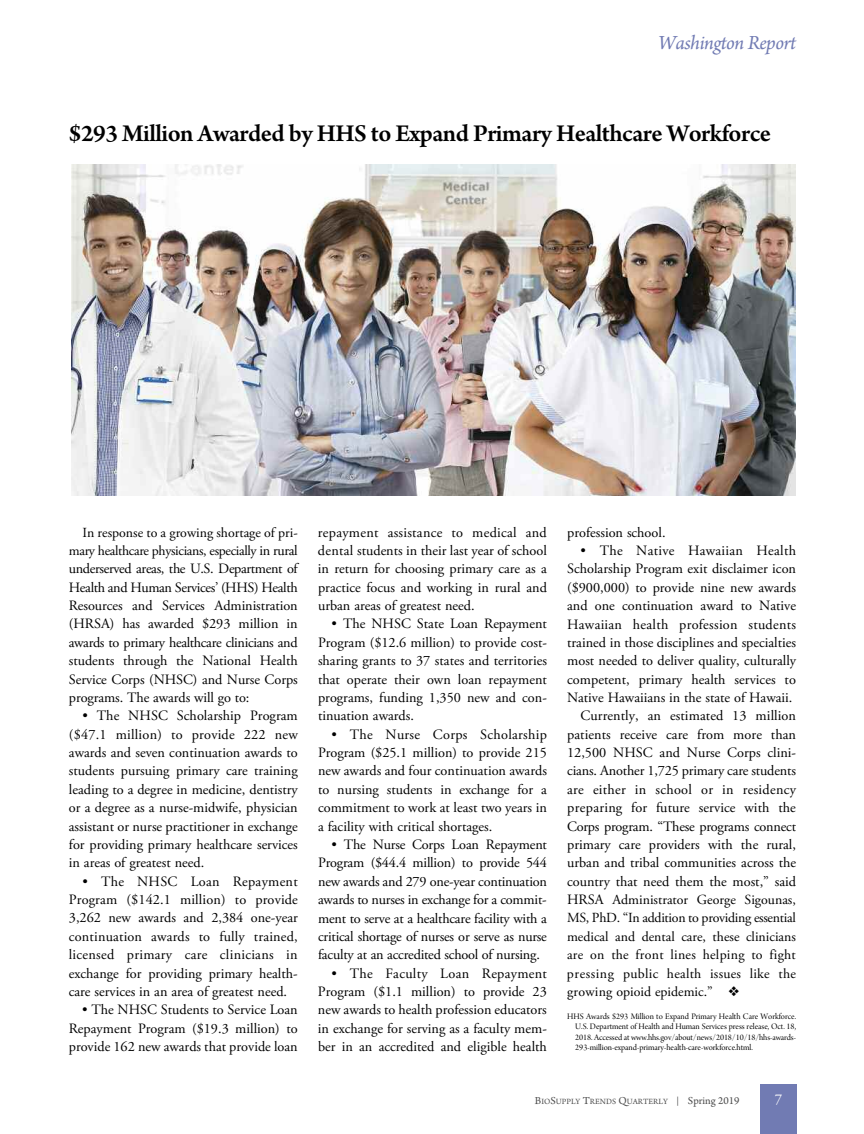
<style>
.page{position:relative;width:864px;height:1134px;background:#fff}
.page>*{position:absolute;margin:0;border:0;box-sizing:border-box;transform-origin:0 0}
.t1{font:600 25.5px "Arno Pro";letter-spacing:-.02em;color:#000}
.t2{font:italic 21px "Arno Pro";letter-spacing:-.025em;color:#717bb3}
.t3{font:15px "Adobe Garamond Pro";color:#fff}
.t4{font:14.25px/18.5px "Adobe Garamond Pro";color:#000;text-align:justify}
.t5{font:13.8px/18.3px "Adobe Garamond Pro";color:#000;text-align:justify}
.t6{font:13.8px/18.3px "Adobe Garamond Pro";letter-spacing:-.025em;color:#000;text-align:right}
.t7{font:9px/10.5px "Arno Pro Display";color:#000;text-align:justify}
.t8{font:8.4px "Arno Pro";color:#4d4d4d}
.s1{font-size:14.25px}
.s2{font-size:11.25px}
.s3{font-size:9px}
</style>
<div class="page">
<div style="left:760px;top:1085px;width:37px;height:49px;background:#717bb3"></div>
<img style="left:71px;top:165px;width:725px;height:331px">
<h2 class="t2" style="left:658px;top:35px;width:139px">Washington Report</h2>
<h1 class="t1" style="left:69px;top:124px;width:704px">$293 Million Awarded by HHS to Expand Primary Healthcare Workforce</h1>
<p class="t6" style="left:69px;top:524px;width:230px">In response to a growing shortage of pri&shy;mary healthcare physicians, especially <span class="s1">in rural</span></p>
<p class="t4" style="left:69px;top:561px;width:230px">underserved areas, the U.S. Department of Health and Human Services’ (HHS) Health Resources and Services Administration (HRSA) has awarded $293 million in awards to primary healthcare clinicians and students through the National Health Service Corps (NHSC) and Nurse Corps programs. The awards will go to:</p>
<p class="t4" style="left:69px;top:708px;width:230px;text-indent:14px">• The NHSC Scholarship Program ($47.1 million) to provide 222 new awards and seven continuation awards to students pursuing primary care training leading to a degree in medicine, dentistry or a degree as a nurse-midwife, physician assistant or nurse practitioner in exchange for providing primary healthcare services in areas of greatest need.</p>
<p class="t4" style="left:69px;top:873px;width:231px;text-indent:14px">• The NHSC Loan Repayment Program ($142.1 million) to provide 3,262 new awards and 2,384 one-year continuation awards to fully trained, licensed primary care clinicians in exchange for providing primary health&shy;care services in an area of greatest need.</p>
<p class="t4" style="left:69px;top:1002px;width:230px;text-indent:14px">• The NHSC Students to Service Loan Repayment Program ($19.3 million) to provide 162 new awards that provide loan</p>
<p class="t4" style="left:318px;top:524px;width:230px">repayment assistance to medical and dental students in their last year of school in return for choosing primary care as a practice focus and working in rural and urban areas of greatest need.</p>
<p class="t4" style="left:318px;top:616px;width:230px;text-indent:14px">• The NHSC State Loan Repayment Program ($12.6 million) to provide cost&shy;sharing grants to 37 states and territories that operate their own loan repayment programs, funding 1,350 new and con&shy;tinuation awards.</p>
<p class="t4" style="left:318px;top:726px;width:230px;text-indent:14px">• The Nurse Corps Scholarship Program ($25.1 million) to provide 215 new awards and four continuation awards to nursing students in exchange for a commitment to work at least two years in a facility with critical shortages.</p>
<p class="t4" style="left:318px;top:837px;width:230px;text-indent:14px">• The Nurse Corps Loan Repayment Program ($44.4 million) to provide 544 new awards and 279 one-year continuation awards to nurses in exchange for a commit&shy;ment to serve at a healthcare facility with a critical shortage of nurses or serve as nurse faculty at an accredited school of nursing.</p>
<p class="t4" style="left:318px;top:965px;width:230px;text-indent:14px">• The Faculty Loan Repayment Program ($1.1 million) to provide 23 new awards to health profession educators in exchange for serving as a faculty mem&shy;ber in an accredited and eligible health</p>
<p class="t4" style="left:567px;top:524px;width:100px">profession school.</p>
<p class="t4" style="left:567px;top:543px;width:231px;text-align:right">• The Native Hawaiian Health Scholarship Program exit disclaimer icon ($900,000) to provide nine new awards and one continuation award to Native Hawaiian health profession students trained in those disciplines and specialties most needed to deliver quality, culturally competent, primary health services to Native Hawaiians in the state of Hawaii.<br>Currently, an estimated 13 million patients receive care from more than 12,500 NHSC and Nurse Corps clini&shy;cians. Another 1,725 primary care students are either in school or in residency preparing for future service with the Corps program. “These programs connect primary care providers with the rural, urban and tribal communities across the country that need them the most,” said</p>
<p class="t5" style="left:567px;top:892px;width:230px"><span class="s1">HRSA</span> Administrator George Sigounas, MS, PhD. “In addition to providing essential medical and dental care, these clinicians are on the front lines helping to fight pressing public health issues like the growing opioid epidemic.” ❖</p>
<p class="t7" style="left:575px;top:1012px;width:222px;text-indent:-8px">HHS Awards $293 Million to Expand Primary Health Care Workforce.<br>U.S. Department of Health and Human Services press release, Oct. 18, 2018. Accessed at www.hhs.gov/about/news/2018/10/18/hhs-awards-293-million-expand-primary-health-care-workforce.html.</p>
<p class="t8" style="left:535px;top:1098px;width:206px"><span class="s2">B</span>IO<span class="s2">S</span>UPPLY <span class="s2">T</span>RENDS <span class="s2">Q</span>UARTERLY <span class="s3">|</span> <span class="s2">Spring 2019</span></p>
<p class="t3" style="left:775px;top:1093px;width:9px">7</p>
</div>
